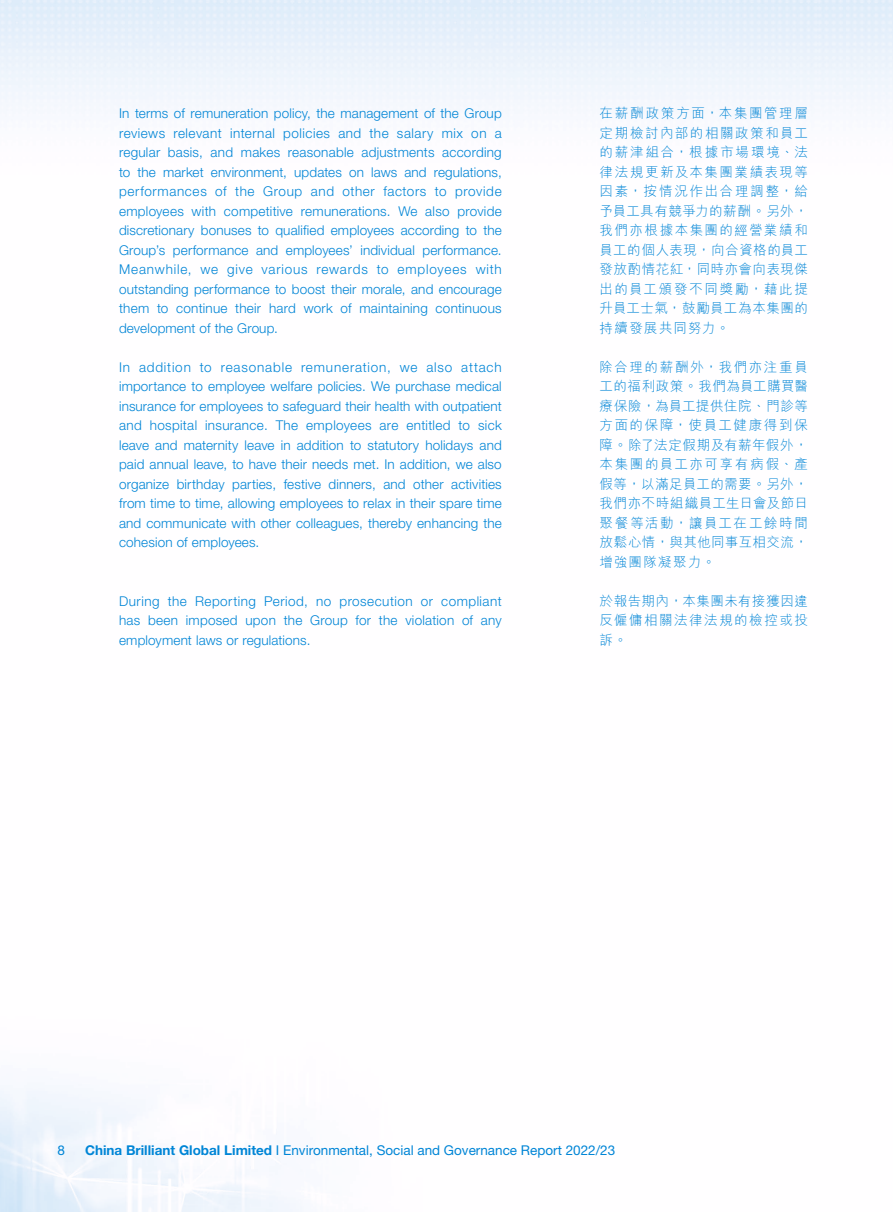
<style>
.page{position:relative;width:893px;height:1212px;background:#fff}
.page>*{position:absolute;margin:0;border:0;box-sizing:border-box;transform-origin:0 0}
.t1{font:300 13.5px/19.5px "Helvetica Neue LT Std";letter-spacing:.01em;color:#0085d6;text-align:justify}
.t2{font:300 13.5px/19.5px "M Hei HK";letter-spacing:.06em;color:#0085d6;text-align:justify}
.t3{font:13.5px "Helvetica Neue LT Std";color:#0085d6}
.s1{font-weight:700}
</style>
<div class="page">
<p class="t1" style="left:119px;top:104px;width:384px">In terms of remuneration policy, the management of the Group reviews relevant internal policies and the salary mix on a regular basis, and makes reasonable adjustments according to the market environment, updates on laws and regulations, performances of the Group and other factors to provide employees with competitive remunerations. We also provide discretionary bonuses to qualified employees according to the Group’s performance and employees’ individual performance.<br>Meanwhile, we give various rewards to employees with outstanding performance to boost their morale, and encourage them to continue their hard work of maintaining continuous development of the Group.</p>
<p class="t1" style="left:119px;top:357px;width:384px">In addition to reasonable remuneration, we also attach importance to employee welfare policies. We purchase medical insurance for employees to safeguard their health with outpatient and hospital insurance. The employees are entitled to sick leave and maternity leave in addition to statutory holidays and paid annual leave, to have their needs met. In addition, we also organize birthday parties, festive dinners, and other activities from time to time, allowing employees to relax in their spare time and communicate with other colleagues, thereby enhancing the cohesion of employees.</p>
<p class="t1" style="left:119px;top:591px;width:384px">During the Reporting Period, no prosecution or compliant has been imposed upon the Group for the violation of any employment laws or regulations.</p>
<p class="t2" style="left:600px;top:103px;width:210px">在薪酬政策方面，本集團管理層定期檢討內部的相關政策和員工的薪津組合，根據市場環境、法律法規更新及本集團業績表現等因素，按情況作出合理調整，給予員工具有競爭力的薪酬。另外，我們亦根據本集團的經營業績和員工的個人表現，向合資格的員工發放酌情花紅，同時亦會向表現傑出的員工頒發不同獎勵，藉此提升員工士氣，鼓勵員工為本集團的持續發展共同努力。</p>
<p class="t2" style="left:600px;top:357px;width:210px">除合理的薪酬外，我們亦注重員工的福利政策。我們為員工購買醫療保險，為員工提供住院、門診等方面的保障，使員工健康得到保障。除了法定假期及有薪年假外，本集團的員工亦可享有病假、產假等，以滿足員工的需要。另外，我們亦不時組織員工生日會及節日聚餐等活動，讓員工在工餘時間放鬆心情，與其他同事互相交流，增強團隊凝聚力。</p>
<p class="t2" style="left:600px;top:591px;width:210px">於報告期內，本集團未有接獲因違反僱傭相關法律法規的檢控或投訴。</p>
<p class="t3" style="left:58px;top:1142px;width:9px">8</p>
<p class="t3" style="left:85px;top:1142px;width:532px"><span class="s1">China Brilliant Global Limited</span> I Environmental, Social and Governance Report 2022/23</p>
</div>
